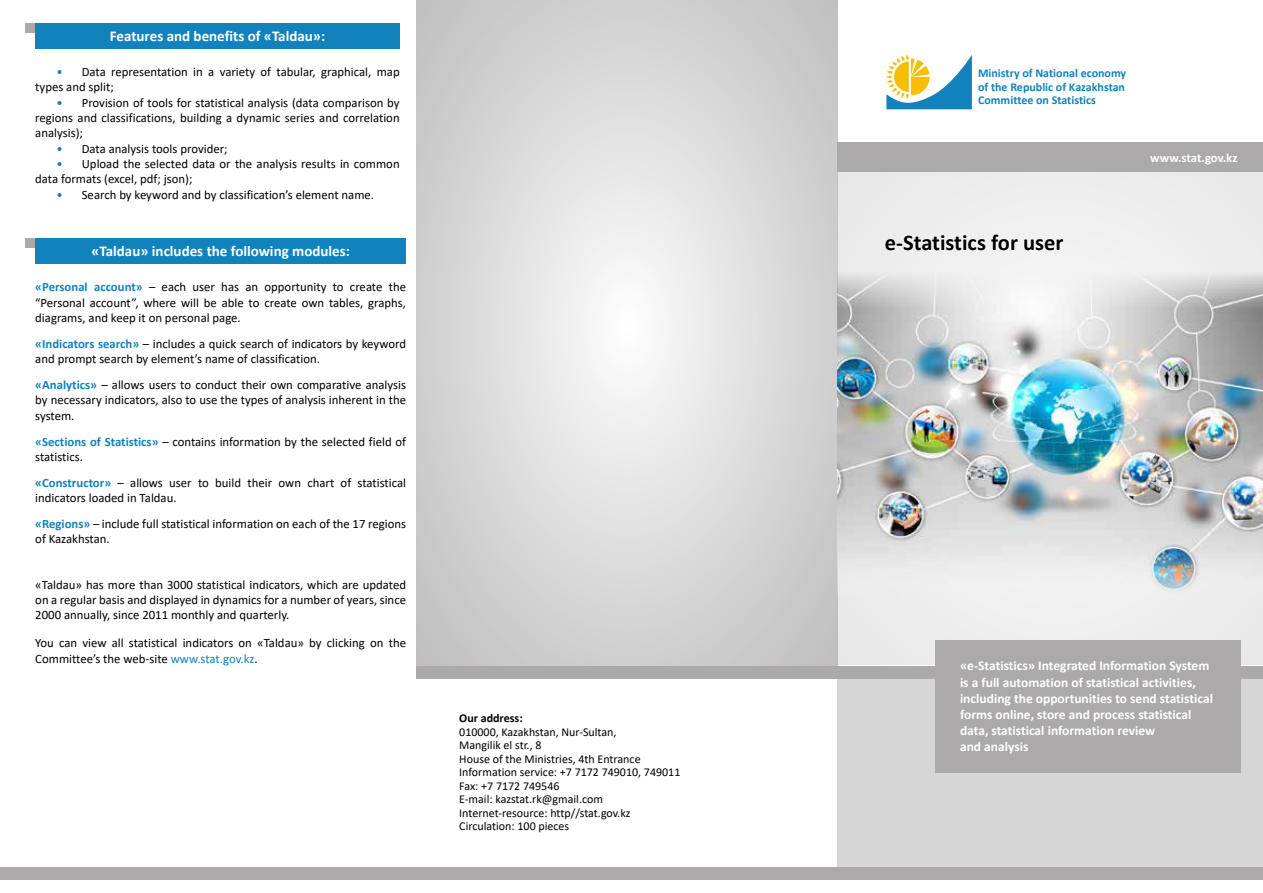
<style>
.page{position:relative;width:1263px;height:893px;background:#fff}
.page>*{position:absolute;margin:0;border:0;box-sizing:border-box;transform-origin:0 0}
.t1{font:700 22.5px "Calibri";color:#000}
.t2{font:700 15px "Calibri";color:#fff}
.t3{font:700 13.5px/16.2px "Calibri";color:#fff}
.t4{font:12.75px/15.3px "Calibri";color:#000}
.t5{font:700 12.75px "Calibri";letter-spacing:-.005em;color:#fff}
.t6{font:12px/13.5px "Calibri";color:#000}
.t7{font:700 12px/13.5px "Calibri";color:#1282bd;text-align:justify}
.t8{font:700 12px "Calibri";color:#000}
.s1{color:#1282bd}
.s2{font-weight:700;color:#1282bd}
</style>
<div class="page">
<div style="left:838px;top:678px;width:425px;height:189px;background:#d5d5d5"></div>
<div style="left:417px;top:666px;width:846px;height:12px;background:#aba9a9"></div>
<svg style="left:417px;top:0;width:421px;height:665px"></svg>
<div style="left:838px;top:172px;width:425px;height:492px;background:#eeeded"></div>
<div style="left:0;top:867px;width:1263px;height:13px;background:#aba9a9"></div>
<div style="left:838px;top:142px;width:425px;height:30px;background:#aba9a9"></div>
<img style="left:838px;top:274px;width:425px;height:315px">
<svg style="left:885px;top:234px;width:179px;height:17px"></svg>
<svg style="left:886px;top:54px;width:86px;height:55px"></svg>
<div style="left:935px;top:640px;width:305px;height:133px;background:#aba9a9"></div>
<div style="left:35px;top:239px;width:371px;height:25px;background:#1282bd"></div>
<div style="left:26px;top:239px;width:9px;height:9px;background:#aba9a9"></div>
<div style="left:35px;top:23px;width:365px;height:26px;background:#1282bd"></div>
<div style="left:26px;top:23px;width:9px;height:10px;background:#aba9a9"></div>
<p class="t2" style="left:110px;top:26px;width:217px">Features and benefits of «Taldau»:</p>
<p class="t4" style="left:35px;top:64px;width:366px;text-indent:21px"><span class="s1">•</span> Data representation in a variety of tabular, graphical, map types and split;</p>
<p class="t4" style="left:35px;top:95px;width:366px;text-align:justify;text-indent:21px"><span class="s1">•</span> Provision of tools for statistical analysis (data comparison by regions and classifications, building a dynamic series and correlation analysis);</p>
<p class="t4" style="left:57px;top:140px;width:173px"><span class="s1">•</span> Data analysis tools provider;</p>
<p class="t4" style="left:35px;top:156px;width:366px;text-indent:21px"><span class="s1">•</span> Upload the selected data or the analysis results in common data formats (excel, pdf; json);</p>
<p class="t4" style="left:57px;top:186px;width:319px"><span class="s1">•</span> Search by keyword and by classification’s element name.</p>
<p class="t2" style="left:91px;top:241px;width:260px">«Taldau» includes the following modules:</p>
<p class="t4" style="left:35px;top:279px;width:372px;text-align:justify"><span class="s2">«Personal account»</span> – each user has an opportunity to create the “Personal account”, where will be able to create own tables, graphs, diagrams, and keep it on personal page.</p>
<p class="t4" style="left:35px;top:336px;width:372px"><span class="s2">«Indicators search»</span> – includes a quick search of indicators by keyword and prompt search by element’s name of classification.</p>
<p class="t4" style="left:35px;top:377px;width:372px;text-align:justify"><span class="s2">«Analytics»</span> – allows users to conduct their own comparative analysis by necessary indicators, also to use the types of analysis inherent in the system.</p>
<p class="t4" style="left:35px;top:433px;width:372px"><span class="s2">«Sections of Statistics»</span> – contains information by the selected field of statistics.</p>
<p class="t4" style="left:35px;top:475px;width:372px"><span class="s2">«Constructor»</span> – allows user to build their own chart of statistical indicators loaded in Taldau.</p>
<p class="t4" style="left:35px;top:516px;width:372px"><span class="s2">«Regions»</span> – include full statistical information on each of the 17 regions of Kazakhstan.</p>
<p class="t4" style="left:35px;top:577px;width:372px;text-align:justify">«Taldau» has more than 3000 statistical indicators, which are updated on a regular basis and displayed in dynamics for a number of years, since 2000 annually, since 2011 monthly and quarterly.</p>
<p class="t4" style="left:35px;top:635px;width:372px">You can view all statistical indicators on «Taldau» by clicking on the<br>Committee’s the web-site <span class="s1">www.stat.gov.kz</span>.</p>
<p class="t8" style="left:459px;top:710px;width:65px">Our address:</p>
<p class="t6" style="left:459px;top:724px;width:223px">010000, Kazakhstan, Nur-Sultan,<br>Mangilik el str., 8<br>House of the Ministries, 4th Entrance<br>Information service: +7 7172 749010, 749011<br>Fax: +7 7172 749546<br>E-mail: kazstat.rk@gmail.com<br>Internet-resource: http//stat.gov.kz<br>Circulation: 100 pieces</p>
<p class="t7" style="left:978px;top:66px;width:150px">Ministry of National economy of the Republic of Kazakhstan Committee on Statistics</p>
<p class="t5" style="left:1150px;top:149px;width:89px">www.stat.gov.kz</p>
<h1 class="t1" style="left:885px;top:227px;width:180px">e-Statistics for user</h1>
<p class="t3" style="left:960px;top:658px;width:255px">«e-Statistics» Integrated Information System is a full automation of statistical activities, including the opportunities to send statistical forms online, store and process statistical data, statistical information review<br>and analysis</p>
</div>
